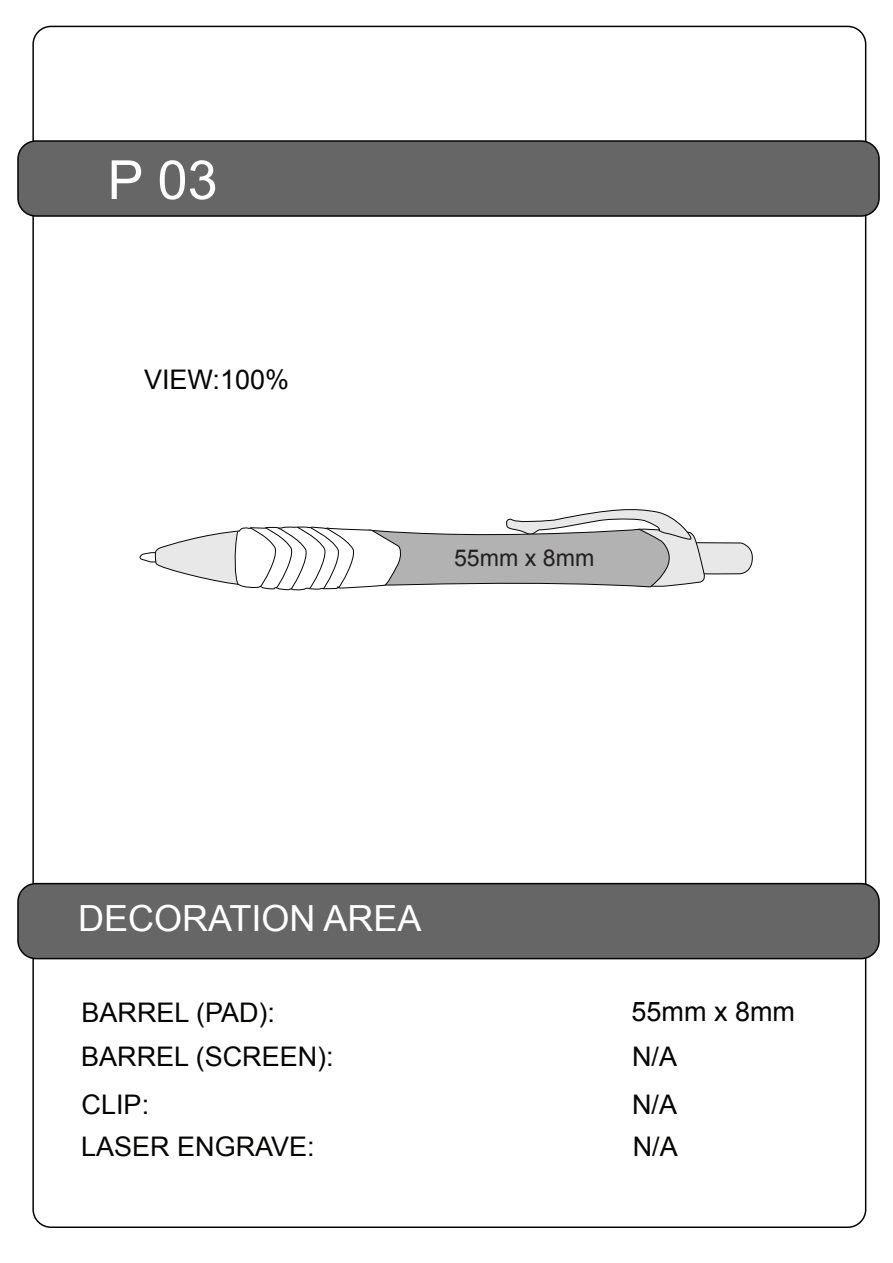
<style>
.page{position:relative;width:893px;height:1263px;background:#fff}
.page>*{position:absolute;margin:0;border:0;box-sizing:border-box;transform-origin:0 0}
.t1{font:54px "Arial";color:#fff}
.t2{font:36px "Arial";color:#fff}
.t3{font:27px/44.5px "Arial";color:#050504}
.t4{font:23.1px "Arial";color:#231f20}
</style>
<div class="page">
<div style="left:18px;top:141px;width:861px;height:75px;background:#676666;border-radius:18px"></div>
<div style="left:17px;top:140px;width:863px;height:77px;border:2px solid #050504;border-radius:18px"></div>
<div style="left:18px;top:884px;width:861px;height:75px;background:#676666;border-radius:18px"></div>
<div style="left:17px;top:883px;width:863px;height:76px;border:2px solid #050504;border-radius:18px"></div>
<svg style="left:140px;top:509px;width:613px;height:82px"></svg>
<h1 class="t1" style="left:108px;top:143px;width:112px">P 03</h1>
<p class="t3" style="left:144px;top:357px;width:147px">VIEW:100%</p>
<p class="t4" style="left:454px;top:542px;width:142px">55mm x 8mm</p>
<h2 class="t2" style="left:78px;top:893px;width:345px">DECORATION AREA</h2>
<p class="t3" style="left:81px;top:990px;width:254px">BARREL (PAD):<br>BARREL (SCREEN):</p>
<p class="t3" style="left:81px;top:1083px;width:235px;line-height:42.5px">CLIP:<br>LASER ENGRAVE:</p>
<p class="t3" style="left:632px;top:989px;width:165px">55mm x 8mm</p>
<p class="t3" style="left:632px;top:1034px;width:47px">N/A</p>
<p class="t3" style="left:632px;top:1082px;width:47px">N/A</p>
<p class="t3" style="left:633px;top:1124px;width:47px">N/A</p>
</div>
